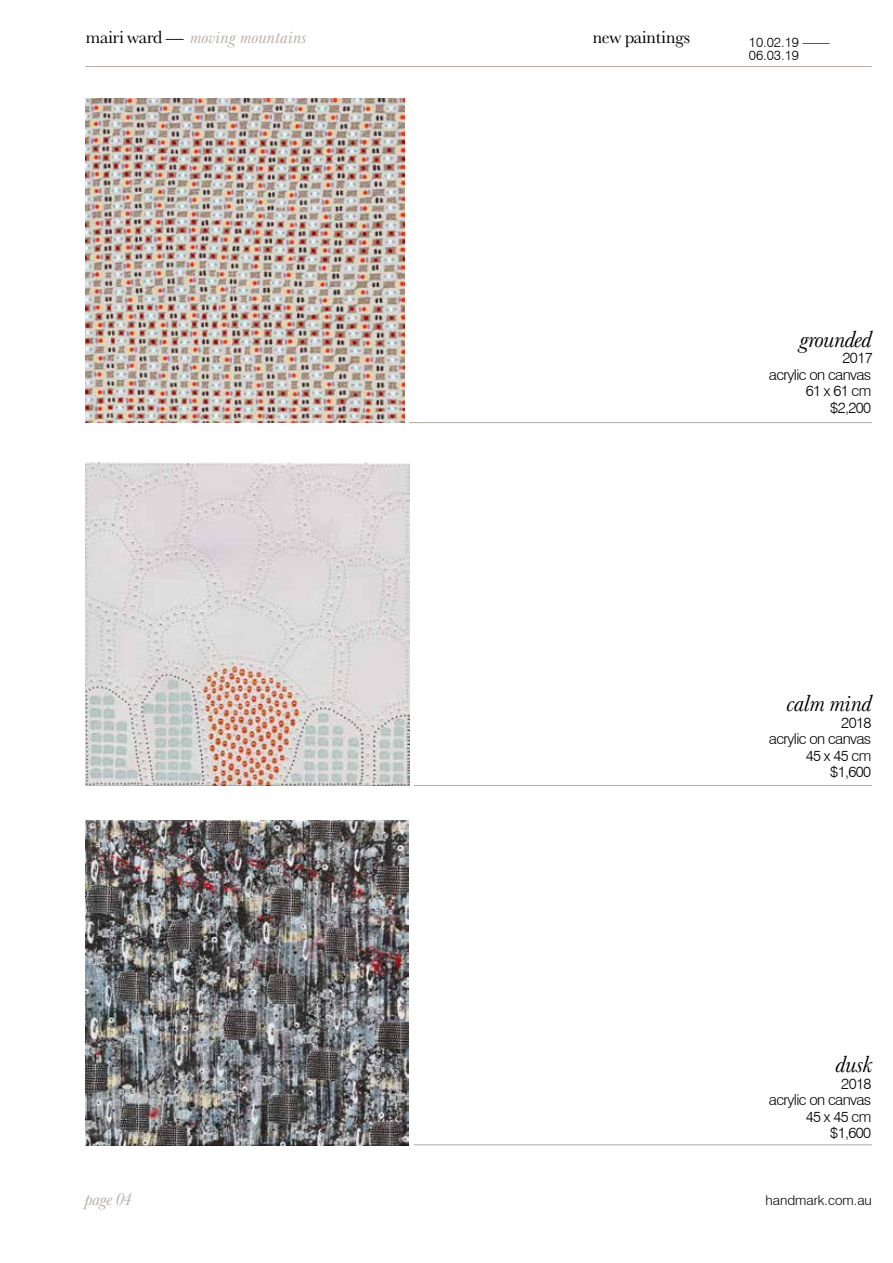
<style>
.page{position:relative;width:893px;height:1263px;background:#fff}
.page>*{position:absolute;margin:0;border:0;box-sizing:border-box;transform-origin:0 0}
.t1{font:italic 24px "Baskerville No 2 BT";letter-spacing:-.04em;color:#000}
.t2{font:italic 18px "Baskerville No 2 BT";letter-spacing:-.02em;color:#b3aca6}
.t3{font:18px "Baskerville No 2 BT";letter-spacing:-.04em;color:#000}
.t4{font:300 15px/16.5px "Swiss 721 BT";letter-spacing:-.04em;color:#000;text-align:right}
.t5{font:300 13.5px/13.5px "Swiss 721 BT";color:#000}
.s1{font-style:normal;color:#000}
</style>
<div class="page">
<img style="left:85px;top:98px;width:319px;height:324px">
<img style="left:85px;top:462px;width:324px;height:324px">
<img style="left:85px;top:821px;width:323px;height:324px">
<hr style="left:85px;top:66px;width:787px;height:1px;background:#b3aca6">
<hr style="left:409px;top:422px;width:463px;height:1px;background:#b3aca6">
<hr style="left:414px;top:785px;width:458px;height:1px;background:#b3aca6">
<hr style="left:414px;top:1144px;width:458px;height:1px;background:#b3aca6">
<p class="t2" style="left:85px;top:27px;width:224px"><span class="s1">mairi ward —</span> moving mountains</p>
<p class="t3" style="left:592px;top:26px;width:100px">new paintings</p>
<p class="t5" style="left:749px;top:35px;width:82px">10.02.19 ——<br>06.03.19</p>
<h1 class="t1" style="left:800px;top:324px;width:74px">grounded</h1>
<p class="t4" style="left:769px;top:349px;width:105px">2017<br>acrylic on canvas<br>61 x 61 cm $2,200</p>
<h1 class="t1" style="left:787px;top:689px;width:87px">calm mind</h1>
<p class="t4" style="left:769px;top:714px;width:104px">2018<br>acrylic on canvas<br>45 x 45 cm $1,600</p>
<h1 class="t1" style="left:836px;top:1049px;width:39px">dusk</h1>
<p class="t4" style="left:769px;top:1075px;width:104px">2018<br>acrylic on canvas<br>45 x 45 cm $1,600</p>
<p class="t2" style="left:85px;top:1188px;width:49px">page 04</p>
<p class="t5" style="left:766px;top:1193px;width:108px">handmark.com.au</p>
</div>
